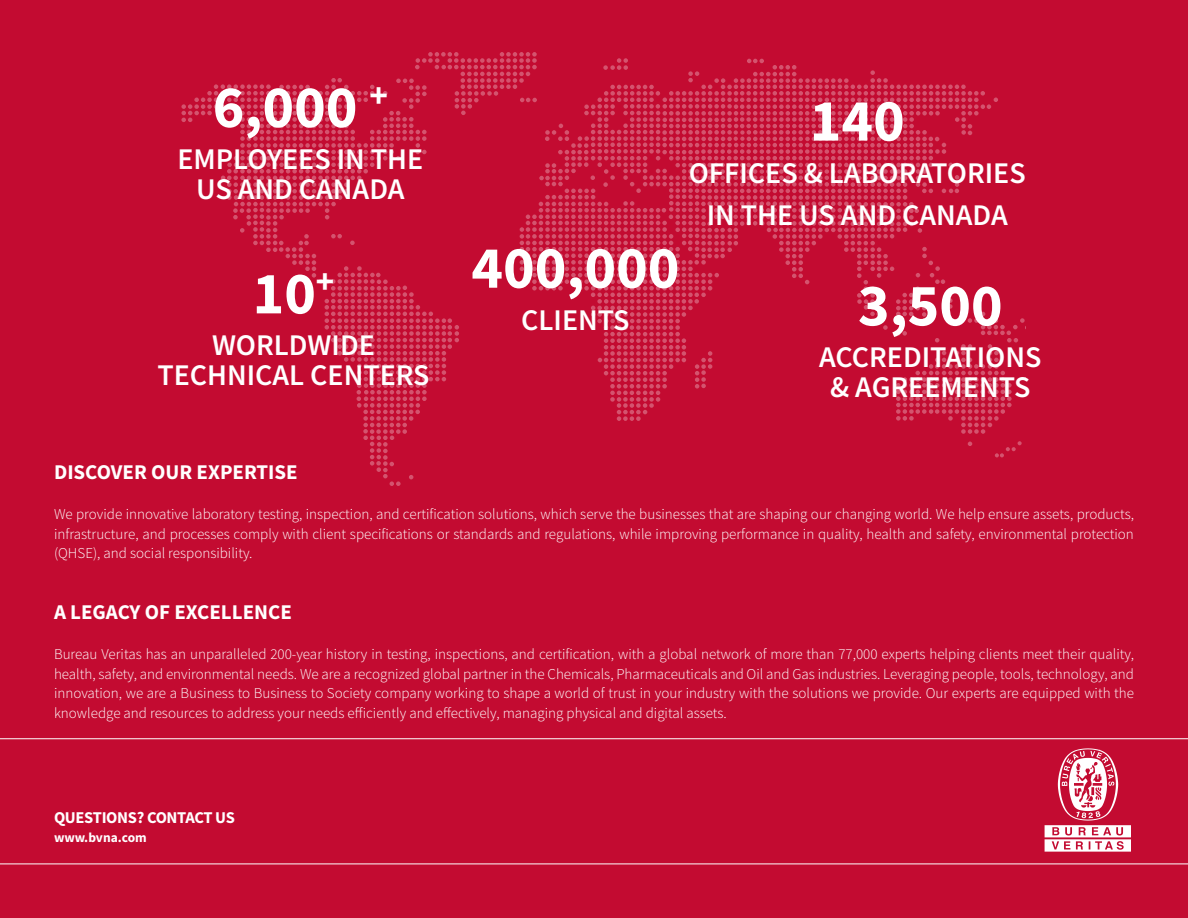
<style>
.page{position:relative;width:1188px;height:918px;background:#c30b31}
.page>*{position:absolute;margin:0;border:0;box-sizing:border-box;transform-origin:0 0}
.t1{font:700 60px "Source Sans Pro";color:#fff}
.t2{font:600 30px/30px "Source Sans Pro";color:#fff;text-align:center}
.t3{font:700 21px "Source Sans Pro";color:#fff}
.t4{font:700 16.5px "Source Sans Pro";letter-spacing:-.02em;color:#fff}
.t5{font:300 15px/19.5px "Source Sans Pro";color:#fff;text-align:justify}
.t6{font:700 13.5px "Source Sans Pro";color:#fff}
</style>
<div class="page">
<hr style="left:0;top:864px;width:1188px;height:1px;background:#fff">
<svg style="left:181px;top:52px;width:845px;height:434px"></svg>
<hr style="left:0;top:738px;width:1188px;height:1px;background:#fff">
<svg style="left:1045px;top:748px;width:86px;height:104px"></svg>
<h1 class="t1" style="left:213px;top:66px;width:177px">6,000 <sup>+</sup></h1>
<h2 class="t2" style="left:177px;top:144px;width:247px">EMPLOYEES IN THE<br>US AND CANADA</h2>
<h1 class="t1" style="left:253px;top:253px;width:83px">10<sup>+</sup></h1>
<h2 class="t2" style="left:157px;top:330px;width:274px">WORLDWIDE<br>TECHNICAL CENTERS</h2>
<h1 class="t1" style="left:471px;top:227px;width:210px">400,000</h1>
<h2 class="t2" style="left:521px;top:304px;width:110px">CLIENTS</h2>
<h1 class="t1" style="left:810px;top:80px;width:97px">140</h1>
<h2 class="t2" style="left:689px;top:151px;width:339px;line-height:42px">OFFICES &amp; LABORATORIES<br>IN THE US AND CANADA</h2>
<h1 class="t1" style="left:858px;top:265px;width:146px">3,500</h1>
<h2 class="t2" style="left:819px;top:342px;width:224px">ACCREDITATIONS &amp; AGREEMENTS</h2>
<h3 class="t3" style="left:54px;top:458px;width:245px">DISCOVER OUR EXPERTISE</h3>
<p class="t5" style="left:54px;top:505px;width:1082px">We provide innovative laboratory testing, inspection, and certification solutions, which serve the businesses that are shaping our changing world. We help ensure assets, products, infrastructure, and processes comply with client specifications or standards and regulations, while improving performance in quality, health and safety, environmental protection (QHSE), and social responsibility.</p>
<h3 class="t3" style="left:54px;top:598px;width:239px">A LEGACY OF EXCELLENCE</h3>
<p class="t5" style="left:54px;top:645px;width:1082px">Bureau Veritas has an unparalleled 200-year history in testing, inspections, and certification, with a global network of more than 77,000 experts helping clients meet their quality, health, safety, and environmental needs. We are a recognized global partner in the Chemicals, Pharmaceuticals and Oil and Gas industries. Leveraging people, tools, technology, and innovation, we are a Business to Business to Society company working to shape a world of trust in your industry with the solutions we provide. Our experts are equipped with the knowledge and resources to address your needs efficiently and effectively, managing physical and digital assets.</p>
<p class="t4" style="left:54px;top:806px;width:182px">QUESTIONS? CONTACT US</p>
<p class="t6" style="left:54px;top:829px;width:94px">www.bvna.com</p>
</div>
